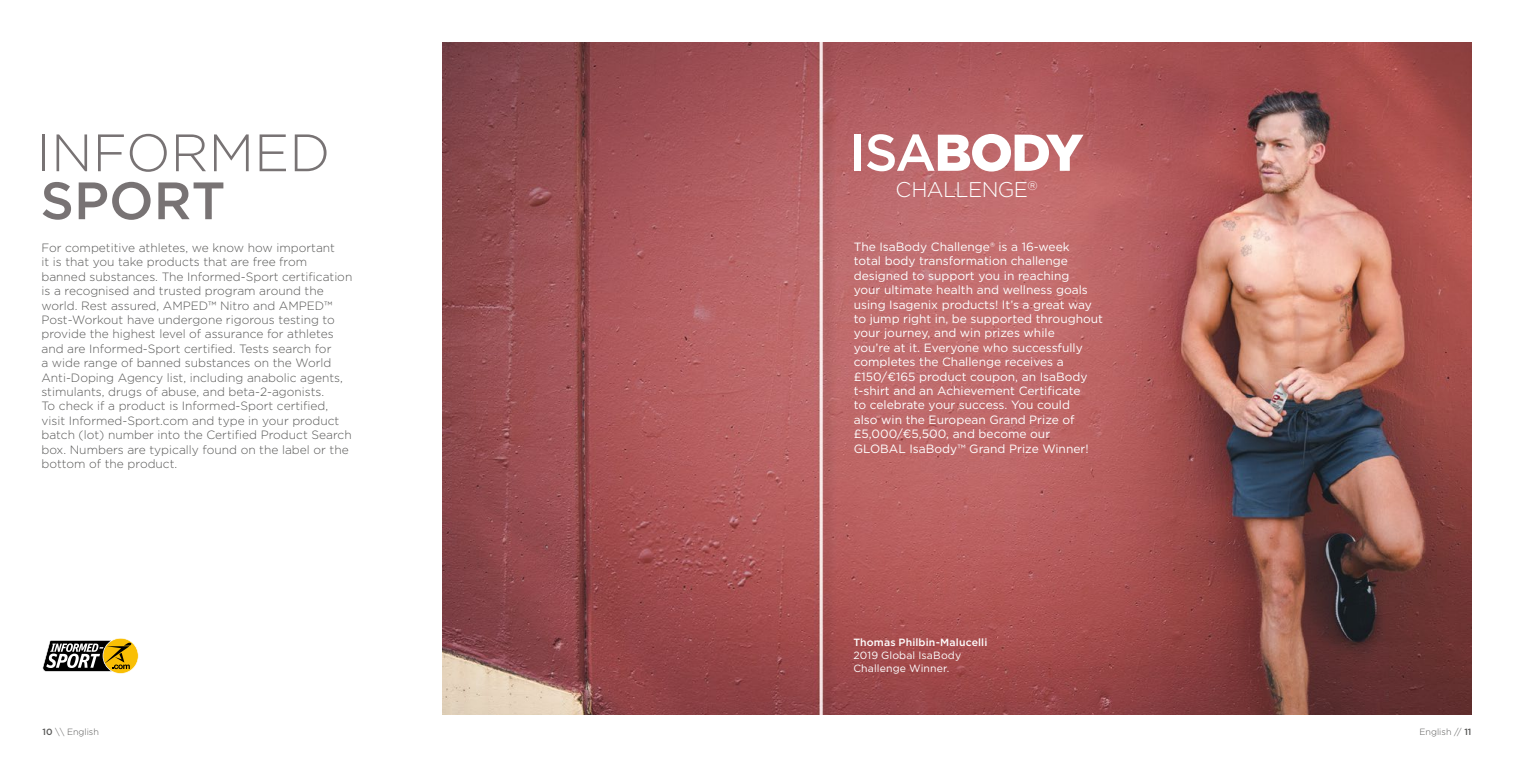
<style>
.page{position:relative;width:1514px;height:757px;background:#fff}
.page>*{position:absolute;margin:0;border:0;box-sizing:border-box;transform-origin:0 0}
.t1{font:300 52.5px "Gotham";color:#787374}
.t2{font:500 52.5px "Gotham";color:#787374}
.t3{font:900 51.6px "Gotham";color:#fff}
.t4{font:300 21.3px "Gotham";letter-spacing:-.03em;color:#fff}
.t5{font:300 12px/14.4px "Gotham";color:#575756}
.t6{font:12px/14.4px "Gotham";color:#fff}
.t7{font:10.5px/12.6px "Gotham";letter-spacing:.015em;color:#fff}
.t8{font:500 10.5px "Gotham";letter-spacing:.01em;color:#fff}
.t9{font:300 9px "Gotham";color:#575756}
.s1{font-weight:500}
</style>
<div class="page">
<svg style="left:43px;top:638px;width:96px;height:36px"></svg>
<img style="left:442px;top:43px;width:1029px;height:671px">
<h1 class="t1" style="left:37px;top:119px;width:295px">INFORMED</h1>
<h1 class="t2" style="left:40px;top:166px;width:187px">SPORT</h1>
<p class="t5" style="left:41px;top:240px;width:312px">For competitive athletes, we know how important<br>it is that you take products that are free from banned substances. The Informed-Sport certification is a recognised and trusted program around the world. Rest assured, AMPED™ Nitro and AMPED™ Post-Workout have undergone rigorous testing to provide the highest level of assurance for athletes and are Informed-Sport certified. Tests search for<br>a wide range of banned substances on the World Anti-Doping Agency list, including anabolic agents, stimulants, drugs of abuse, and beta-2-agonists.<br>To check if a product is Informed-Sport certified, visit Informed-Sport.com and type in your product batch (lot) number into the Certified Product Search box. Numbers are typically found on the label or the bottom of the product.</p>
<h2 class="t3" style="left:850px;top:117px;width:235px"><span class="s1">ISA</span>BODY</h2>
<h3 class="t4" style="left:895px;top:176px;width:144px">CHALLENGE<sup>®</sup></h3>
<p class="t6" style="left:854px;top:239px;width:251px">The IsaBody Challenge® is a 16-week<br>total body transformation challenge designed to support you in reaching<br>your ultimate health and wellness goals using Isagenix products! It’s a great way to jump right in, be supported throughout your journey, and win prizes while<br>you’re at it. Everyone who successfully completes the Challenge receives a £150/€165 product coupon, an IsaBody t-shirt and an Achievement Certificate<br>to celebrate your success. You could<br>also win the European Grand Prize of £5,000/€5,500, and become our GLOBAL IsaBody™ Grand Prize Winner!</p>
<p class="t8" style="left:853px;top:636px;width:135px">Thomas Philbin-Malucelli</p>
<p class="t7" style="left:853px;top:649px;width:109px">2019 Global IsaBody<br>Challenge Winner.</p>
<p class="t9" style="left:43px;top:726px;width:58px"><span class="s1">10</span> \\ English</p>
<p class="t9" style="left:1419px;top:726px;width:53px">English // <span class="s1">11</span></p>
</div>
